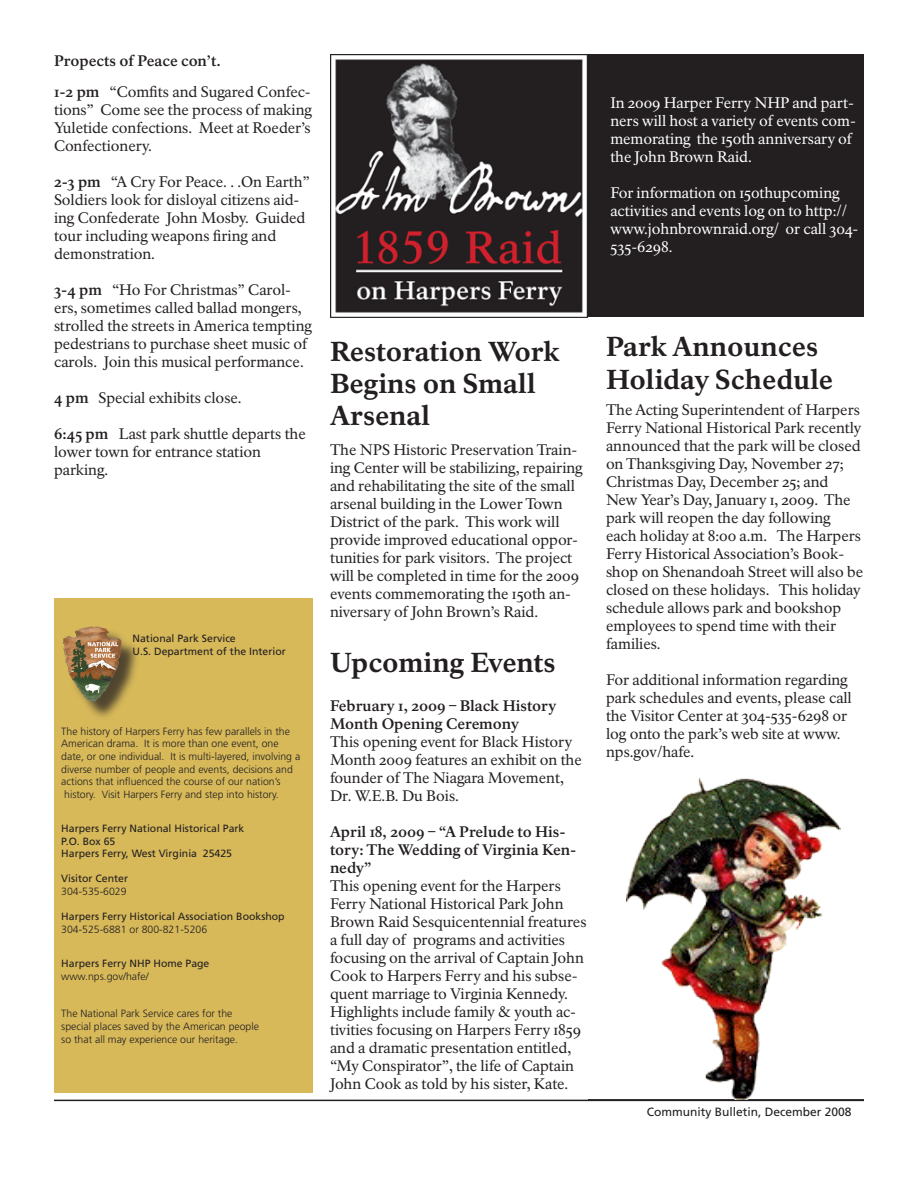
<style>
.page{position:relative;width:918px;height:1188px;background:#fff}
.page>*{position:absolute;margin:0;border:0;box-sizing:border-box;transform-origin:0 0}
.t1{font:700 27px/32.4px "NPS Rawlinson Two";letter-spacing:-.005em;color:#231f20}
.t2{font:15px/18px "NPS Rawlinson";color:#231f20}
.t3{font:15px/18px "NPS Rawlinson";color:#fff}
.t4{font:700 15px/18px "NPS Rawlinson";letter-spacing:-.005em;color:#231f20}
.t5{font:12px "Frutiger";color:#231f20}
.t6{font:300 10.5px/12.6px "Frutiger";color:#231f20}
.t7{font:10.5px "Frutiger";color:#231f20}
.s1{font-weight:700}
</style>
<div class="page">
<div style="left:330px;top:54px;width:534px;height:262px;background:#231f20"></div>
<div style="left:55px;top:598px;width:258px;height:495px;background:#d7b95a"></div>
<div style="left:64px;top:628px;width:78px;height:94px;background:#231f20;opacity:.75"></div>
<img style="left:63px;top:626px;width:59px;height:74px">
<hr style="left:54px;top:1100px;width:810px;height:1px;background:#231f20">
<img style="left:330px;top:55px;width:258px;height:263px">
<hr style="left:588px;top:1099px;width:276px;height:1px;background:#231f20">
<img style="left:627px;top:777px;width:213px;height:323px">
<p class="t4" style="left:54px;top:52px;width:168px">Propects of Peace con’t.</p>
<p class="t2" style="left:54px;top:82px;width:259px;text-align:justify"><span class="s1">1-2 pm</span> “Comfits and Sugared Confec&shy;tions” Come see the process of making Yuletide confections. Meet at Roeder’s Confectionery.</p>
<p class="t2" style="left:54px;top:172px;width:257px"><span class="s1">2-3 pm</span> “A Cry For Peace. . .On Earth”<br>Soldiers look for disloyal citizens aid&shy;ing Confederate John Mosby. Guided tour including weapons firing and demonstration.</p>
<p class="t2" style="left:54px;top:280px;width:259px"><span class="s1">3-4 pm</span> “Ho For Christmas” Carol&shy;ers, sometimes called ballad mongers, strolled the streets in America tempting pedestrians to purchase sheet music of carols. Join this musical performance.</p>
<p class="t2" style="left:54px;top:388px;width:189px"><span class="s1">4 pm</span> Special exhibits close.</p>
<p class="t2" style="left:54px;top:424px;width:253px"><span class="s1">6:45 pm</span> Last park shuttle departs the lower town for entrance station</p>
<p class="t2" style="left:54px;top:460px;width:56px">parking.</p>
<p class="t7" style="left:133px;top:633px;width:105px">National Park Service</p>
<p class="t7" style="left:133px;top:645px;width:155px">U.S. Department of the Interior</p>
<p class="t6" style="left:61px;top:725px;width:241px">The history of Harpers Ferry has few parallels in the American drama. It is more than one event, one date, or one individual. It is multi-layered, involving a diverse number of people and events, decisions and actions that influenced the course of our nation’s</p>
<p class="t6" style="left:64px;top:788px;width:216px">history. Visit Harpers Ferry and step into history.</p>
<p class="t7" style="left:61px;top:822px;width:185px">Harpers Ferry National Historical Park</p>
<p class="t7" style="left:61px;top:835px;width:56px">P.O. Box 65</p>
<p class="t7" style="left:61px;top:847px;width:172px">Harpers Ferry, West Virginia 25425</p>
<p class="t7" style="left:61px;top:873px;width:68px">Visitor Center</p>
<p class="t6" style="left:61px;top:885px;width:67px">304-535-6029</p>
<p class="t7" style="left:61px;top:910px;width:225px">Harpers Ferry Historical Association Bookshop</p>
<p class="t6" style="left:61px;top:923px;width:147px">304-525-6881 or 800-821-5206</p>
<p class="t7" style="left:61px;top:957px;width:150px">Harpers Ferry NHP Home Page</p>
<p class="t6" style="left:61px;top:970px;width:89px">www.nps.gov/hafe/</p>
<p class="t6" style="left:61px;top:1008px;width:173px">The National Park Service cares for the</p>
<p class="t6" style="left:61px;top:1020px;width:199px">special places saved by the American people</p>
<p class="t6" style="left:61px;top:1033px;width:178px">so that all may experience our heritage.</p>
<p class="t1" style="left:330px;top:335px;width:232px">Restoration Work<br>Begins on Small</p>
<p class="t1" style="left:330px;top:400px;width:102px">Arsenal</p>
<p class="t2" style="left:330px;top:440px;width:254px">The NPS Historic Preservation Train&shy;ing Center will be stabilizing, repairing and rehabilitating the site of the small arsenal building in the Lower Town District of the park. This work will provide improved educational oppor&shy;tunities for park visitors. The project will be completed in time for the 2009 events commemorating the 150th an&shy;niversary of John Brown’s Raid.</p>
<p class="t1" style="left:330px;top:646px;width:227px">Upcoming Events</p>
<p class="t4" style="left:330px;top:697px;width:228px">February 1, 2009 – Black History<br>Month Opening Ceremony</p>
<p class="t2" style="left:330px;top:733px;width:253px">This opening event for Black History<br>Month 2009 features an exhibit on the founder of The Niagara Movement,<br>Dr. W.E.B. Du Bois.</p>
<p class="t4" style="left:330px;top:823px;width:248px">April 18, 2009 – “A Prelude to His&shy;tory: The Wedding of Virginia Ken&shy;nedy”</p>
<p class="t2" style="left:330px;top:877px;width:258px">This opening event for the Harpers Ferry National Historical Park John Brown Raid Sesquicentennial freatures a full day of programs and activities focusing on the arrival of Captain John Cook to Harpers Ferry and his subse&shy;quent marriage to Virginia Kennedy.<br>Highlights include family &amp; youth ac&shy;tivities focusing on Harpers Ferry 1859 and a dramatic presentation entitled, “My Conspirator”, the life of Captain John Cook as told by his sister, Kate.</p>
<p class="t3" style="left:610px;top:94px;width:247px">In 2009 Harper Ferry NHP and part&shy;ners will host a variety of events com&shy;memorating the 150th anniversary of the John Brown Raid.</p>
<p class="t3" style="left:610px;top:184px;width:250px">For information on 150thupcoming activities and events log on to http:// www.johnbrownraid.org/ or call 304-<br>535-6298.</p>
<p class="t1" style="left:606px;top:331px;width:229px">Park Announces<br>Holiday Schedule</p>
<p class="t2" style="left:606px;top:401px;width:259px">The Acting Superintendent of Harpers Ferry National Historical Park recently announced that the park will be closed on Thanksgiving Day, November 27; Christmas Day, December 25; and New Year’s Day, January 1, 2009. The park will reopen the day following each holiday at 8:00 a.m. The Harpers Ferry Historical Association’s Book&shy;shop on Shenandoah Street will also be closed on these holidays. This holiday schedule allows park and bookshop employees to spend time with their families.</p>
<p class="t2" style="left:606px;top:671px;width:247px">For additional information regarding park schedules and events, please call the Visitor Center at 304-535-6298 or log onto the park’s web site at www. nps.gov/hafe.</p>
<p class="t5" style="left:647px;top:1105px;width:206px">Community Bulletin, December 2008</p>
</div>
